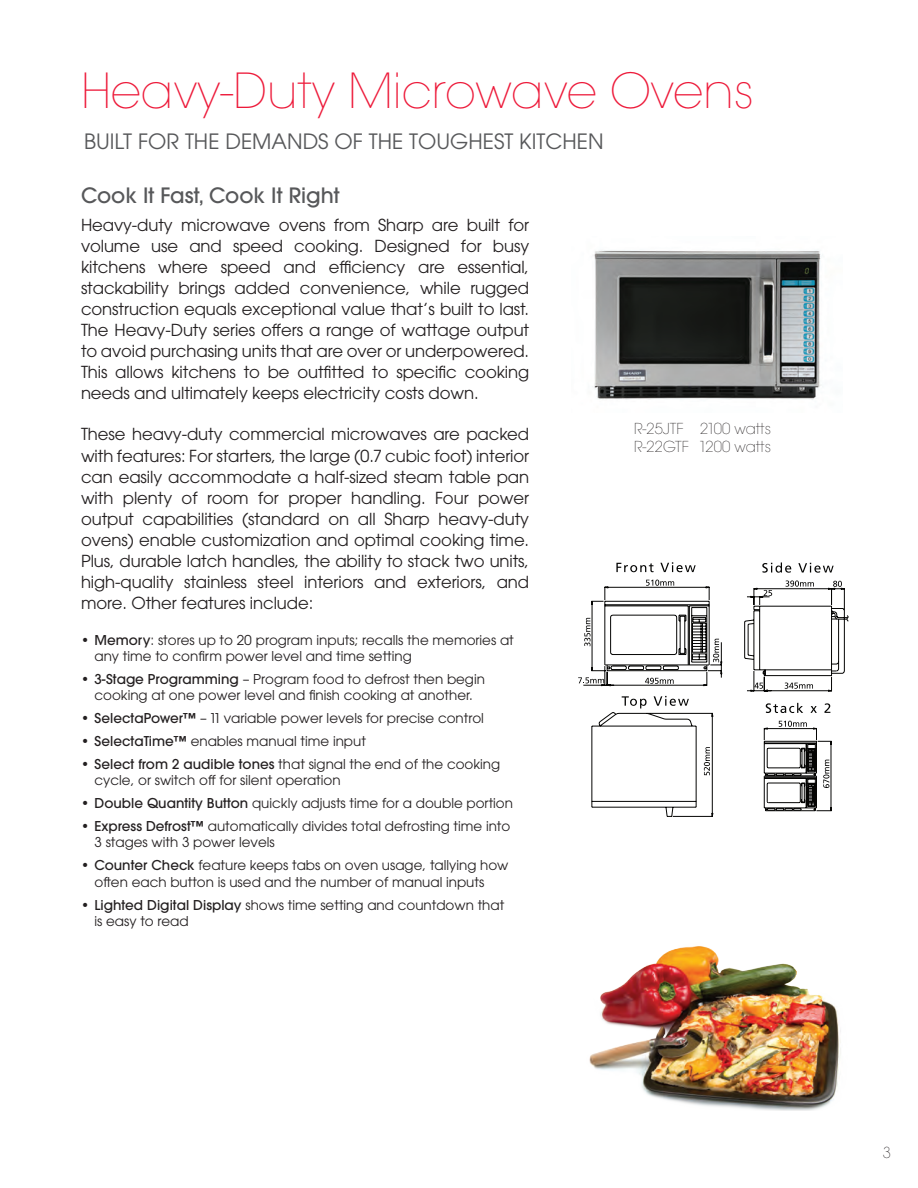
<style>
.page{position:relative;width:918px;height:1188px;background:#fff}
.page>*{position:absolute;margin:0;border:0;box-sizing:border-box;transform-origin:0 0}
.Heading_2{font:200 48px "ITC Avant Garde Std";color:#ed1a3a}
.Heading_2_Sub{font:21px "ITC Avant Garde Std";color:#57585a}
.Heading_3{font:500 21px "ITC Avant Garde Std";color:#57585a}
.Body_copy{font:16.5px/21px "ITC Avant Garde Std";letter-spacing:-.005em;color:#231f20;text-align:justify}
.t1{font:200 15px "ITC Avant Garde Std";color:#231f20}
.t2{font:13.5px/16.2px "ITC Avant Garde Std";color:#231f20}
.s1{font-weight:500}
</style>
<div class="page">
<img style="left:594px;top:250px;width:227px;height:150px">
<svg style="left:578px;top:580px;width:144px;height:106px"></svg>
<svg style="left:616px;top:563px;width:38px;height:9px"></svg>
<svg style="left:660px;top:562px;width:36px;height:10px"></svg>
<svg style="left:591px;top:696px;width:122px;height:121px"></svg>
<svg style="left:762px;top:562px;width:29px;height:11px"></svg>
<svg style="left:798px;top:563px;width:36px;height:10px"></svg>
<svg style="left:744px;top:580px;width:105px;height:232px"></svg>
<img style="left:589px;top:946px;width:252px;height:165px">
<p class="Heading_2" style="left:81px;top:62px;width:675px">Heavy-Duty Microwave Ovens</p>
<p class="Heading_2_Sub" style="left:84px;top:128px;width:521px">BUILT FOR THE DEMANDS OF THE TOUGHEST KITCHEN</p>
<p class="Heading_3" style="left:81px;top:182px;width:260px">Cook It Fast, Cook It Right</p>
<p class="Body_copy" style="left:81px;top:214px;width:450px">Heavy-duty microwave ovens from Sharp are built for volume use and speed cooking. Designed for busy kitchens where speed and efficiency are essential, stackability brings added convenience, while rugged construction equals exceptional value that’s built to last.<br>The Heavy-Duty series offers a range of wattage output to avoid purchasing units that are over or underpowered.<br>This allows kitchens to be outfitted to specific cooking needs and ultimately keeps electricity costs down.</p>
<p class="Body_copy" style="left:81px;top:424px;width:450px">These heavy-duty commercial microwaves are packed with features: For starters, the large (0.7 cubic foot) interior can easily accommodate a half-sized steam table pan with plenty of room for proper handling. Four power output capabilities (standard on all Sharp heavy-duty ovens) enable customization and optimal cooking time.<br>Plus, durable latch handles, the ability to stack two units, high-quality stainless steel interiors and exteriors, and more. Other features include:</p>
<p class="t2" style="left:94px;top:632px;width:421px;text-indent:-14px">• <span class="s1">Memory</span>: stores up to 20 program inputs; recalls the memories at any time to confirm power level and time setting</p>
<p class="t2" style="left:81px;top:671px;width:406px;text-align:center">• <span class="s1">3-Stage Programming</span> – Program food to defrost then begin cooking at one power level and finish cooking at another.</p>
<p class="t2" style="left:81px;top:710px;width:404px">• <span class="s1">SelectaPower™</span> – 11 variable power levels for precise control</p>
<p class="t2" style="left:81px;top:733px;width:286px">• <span class="s1">SelectaTime™</span> enables manual time input</p>
<p class="t2" style="left:94px;top:756px;width:407px;text-indent:-14px">• <span class="s1">Select from 2 audible tones</span> that signal the end of the cooking cycle, or switch off for silent operation</p>
<p class="t2" style="left:81px;top:795px;width:434px">• <span class="s1">Double Quantity Button</span> quickly adjusts time for a double portion</p>
<p class="t2" style="left:94px;top:818px;width:417px;text-indent:-14px">• <span class="s1">Express Defrost™</span> automatically divides total defrosting time into<br>3 stages with 3 power levels</p>
<p class="t2" style="left:94px;top:857px;width:415px;text-indent:-14px">• <span class="s1">Counter Check</span> feature keeps tabs on oven usage, tallying how often each button is used and the number of manual inputs</p>
<p class="t2" style="left:94px;top:896px;width:411px;text-indent:-14px">• <span class="s1">Lighted Digital Display</span> shows time setting and countdown that is easy to read</p>
<p class="t1" style="left:634px;top:420px;width:138px">R-25JTF 2100 watts</p>
<p class="t1" style="left:634px;top:438px;width:138px">R-22GTF 1200 watts</p>
<p class="t1" style="left:883px;top:1144px;width:10px">3</p>
</div>
